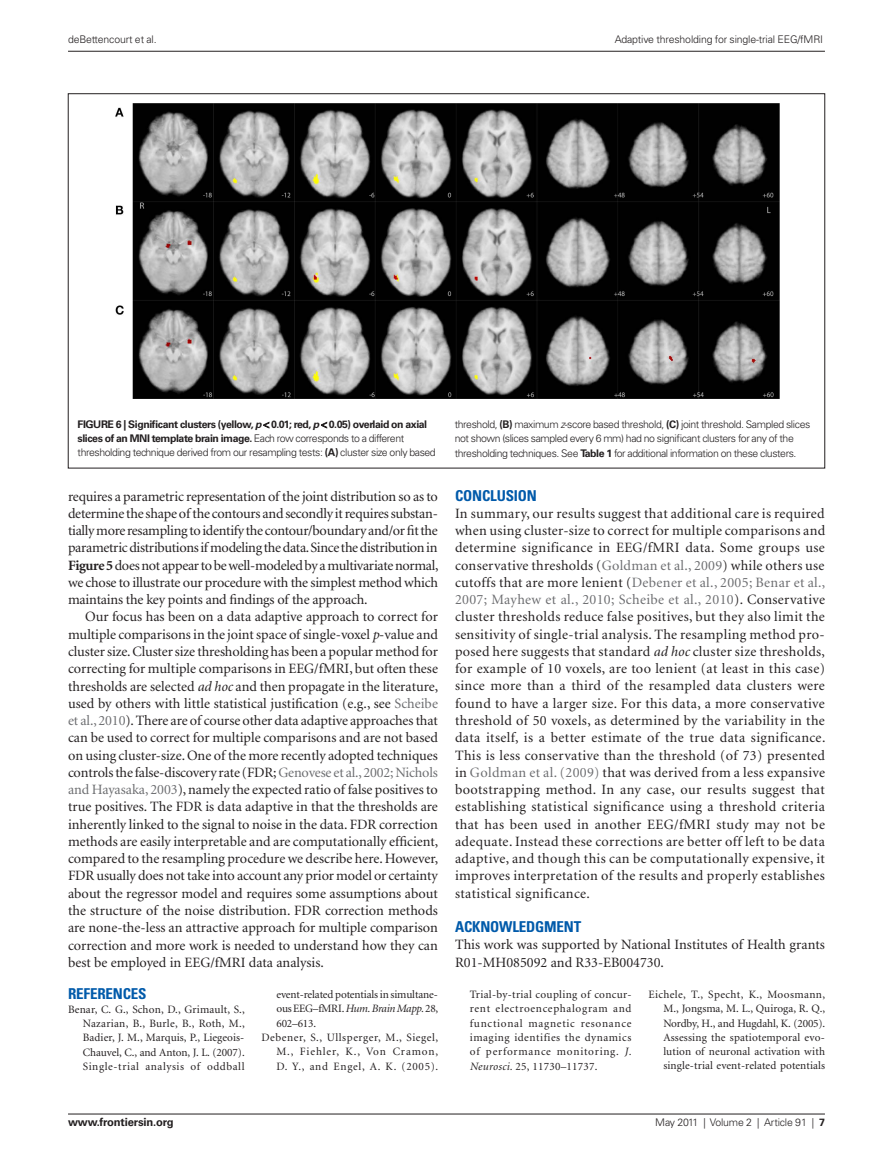
<style>
.page{position:relative;width:893px;height:1170px;background:#fff}
.page>*{position:absolute;margin:0;border:0;box-sizing:border-box;transform-origin:0 0}
.t1{font:700 condensed 15px "Univers";letter-spacing:-.01em;color:#015aaa}
.t2{font:14.25px/17.2px "Minion";color:#231f20;text-align:justify}
.t3{font:11.25px/14.2px "Minion";letter-spacing:.025em;color:#231f20;text-align:justify}
.t4{font:11.25px "Minion";letter-spacing:-.01em;color:#231f20}
.t5{font:11.25px "Minion";letter-spacing:.05em;color:#231f20}
.t6{font:11.25px "Minion";letter-spacing:-.02em;color:#231f20}
.t7{font:11.25px "Minion";letter-spacing:.06em;color:#231f20}
.t8{font:11.25px "Minion";letter-spacing:.075em;color:#231f20}
.t9{font:700 11.25px "Univers";letter-spacing:-.015em;color:#231f20}
.t10{font:300 10.5px/14.2px "Univers";letter-spacing:-.04em;color:#231f20}
.t11{font:300 10.5px "Univers";letter-spacing:-.015em;color:#231f20}
.s1{font-weight:700}
.s2{font-weight:700;font-style:italic}
.s3{font-style:italic}
.s4{color:#6c6d70}
</style>
<div class="page">
<img style="left:115px;top:103px;width:664px;height:295px">
<hr style="left:68px;top:51px;width:757px;height:1px;background:#231f20">
<hr style="left:68px;top:1113px;width:757px;height:1px;background:#231f20">
<svg style="left:263px;top:421px;width:7px;height:8px"></svg>
<svg style="left:321px;top:421px;width:6px;height:8px"></svg>
<p class="t11" style="left:68px;top:33px;width:90px">deBettencourt et al.</p>
<p class="t11" style="left:615px;top:33px;width:210px">Adaptive thresholding for single-trial EEG/fMRI</p>
<p class="t10" style="left:78px;top:417px;width:360px"><span class="s1">Fig ure 6 | Significant clusters (yellow,</span> <span class="s2">p</span> <span class="s1">0.01; red,</span> <span class="s2">p</span> <span class="s1">0.05) overlaid on axial slices of an MNI template brain image.</span> Each row corresponds to a different thresholding technique derived from our resampling tests: <span class="s1">(A)</span> cluster size only based</p>
<p class="t10" style="left:455px;top:417px;width:357px">threshold, <span class="s1">(B)</span> maximum <span class="s3">z</span>-score based threshold, <span class="s1">(C)</span> joint threshold. Sampled slices not shown (slices sampled every 6 mm) had no significant clusters for any of the thresholding techniques. See <span class="s1">Table 1</span> for additional information on these clusters.</p>
<p class="t2" style="left:68px;top:488px;width:372px">requires a parametric representation of the joint distribution so as to determine the shape of the contours and secondly it requires substan&shy;tially more resampling to identify the contour/boundary and/or fit the parametric distributions if modeling the data. Since the distribution in <span class="s1">Figure5</span> does not appear to be well-modeled by a multivariate normal, we chose to illustrate our procedure with the simplest method which maintains the key points and findings of the approach.</p>
<p class="t2" style="left:68px;top:608px;width:372px;text-indent:17px">Our focus has been on a data adaptive approach to correct for multiple comparisons in the joint space of single-voxel <span class="s3">p</span>-value and cluster size. Cluster size thresholding has been a popular method for correcting for multiple comparisons in EEG/fMRI, but often these thresholds are selected <span class="s3">ad hoc</span> and then propagate in the literature, used by others with little statistical justification (e.g., see <span class="s4">Scheibe et al., 2010</span>). There are of course other data adaptive approaches that can be used to correct for multiple comparisons and are not based on using cluster-size. One of the more recently adopted techniques controls the false-discovery rate (FDR; <span class="s4">Genovese et al., 2002; Nichols and Hayasaka, 2003</span>), namely the expected ratio of false positives to true positives. The FDR is data adaptive in that the thresholds are inherently linked to the signal to noise in the data. FDR correction methods are easily interpretable and are computationally efficient, compared to the resampling procedure we describe here. However, FDR usually does not take into account any prior model or certainty about the regressor model and requires some assumptions about the structure of the noise distribution. FDR correction methods are none-the-less an attractive approach for multiple comparison correction and more work is needed to understand how they can best be employed in EEG/fMRI data analysis.</p>
<p class="t1" style="left:68px;top:983px;width:80px">REFERENCES</p>
<p class="t3" style="left:83px;top:1002px;width:163px;text-indent:-15px">Benar, C. G., Schon, D., Grimault, S., Nazarian, B., Burle, B., Roth, M., Badier, J. M., Marquis, P., Liegeois-Chauvel, C., and Anton, J. L. (2007).<br>Single-trial analysis of oddball</p>
<p class="t4" style="left:276px;top:988px;width:163px">event-related potentials in simultane-</p>
<p class="t6" style="left:276px;top:1003px;width:163px">ous EEG–fMRI. <span class="s3">Hum. Brain Mapp.</span> 28,</p>
<p class="t3" style="left:276px;top:1016px;width:41px">602–613.</p>
<p class="t5" style="left:261px;top:1031px;width:178px">Debener, S., Ullsperger, M., Siegel,</p>
<p class="t8" style="left:276px;top:1046px;width:163px">M., Fiehler, K., Von Cramon,</p>
<p class="t7" style="left:276px;top:1060px;width:163px">D. Y., and Engel, A. K. (2005).</p>
<p class="t1" style="left:455px;top:486px;width:83px">CONCLUSION</p>
<p class="t2" style="left:455px;top:505px;width:372px">In summary, our results suggest that additional care is required when using cluster-size to correct for multiple comparisons and determine significance in EEG/fMRI data. Some groups use conservative thresholds (<span class="s4">Goldman et al., 2009</span>) while others use cutoffs that are more lenient (<span class="s4">Debener et al., 2005; Benar et al., 2007; Mayhew et al., 2010; Scheibe et al., 2010</span>). Conservative cluster thresholds reduce false positives, but they also limit the sensitivity of single-trial analysis. The resampling method pro&shy;posed here suggests that standard <span class="s3">ad hoc</span> cluster size thresholds, for example of 10 voxels, are too lenient (at least in this case) since more than a third of the resampled data clusters were found to have a larger size. For this data, a more conservative threshold of 50 voxels, as determined by the variability in the data itself, is a better estimate of the true data significance.<br>This is less conservative than the threshold (of 73) presented in <span class="s4">Goldman et al. (2009)</span> that was derived from a less expansive bootstrapping method. In any case, our results suggest that establishing statistical significance using a threshold criteria that has been used in another EEG/fMRI study may not be adequate. Instead these corrections are better off left to be data adaptive, and though this can be computationally expensive, it improves interpretation of the results and properly establishes statistical significance.</p>
<p class="t1" style="left:455px;top:917px;width:128px">ACKNOWLEDGMENT</p>
<p class="t2" style="left:455px;top:936px;width:371px">This work was supported by National Institutes of Health grants<br>R01-MH085092 and R33-EB004730.</p>
<p class="t3" style="left:470px;top:987px;width:163px">Trial-by-trial coupling of concur&shy;rent electroencephalogram and functional magnetic resonance imaging identifies the dynamics of performance monitoring. <span class="s3">J.<br>Neurosci.</span> 25, 11730–11737.</p>
<p class="t3" style="left:663px;top:987px;width:163px;text-indent:-15px">Eichele, T., Specht, K., Moosmann, M., Jongsma, M. L., Quiroga, R. Q., Nordby, H., and Hugdahl, K. (2005).<br>Assessing the spatiotemporal evo&shy;lution of neuronal activation with single-trial event-related potentials</p>
<p class="t9" style="left:68px;top:1115px;width:107px">www.frontiersin.org</p>
<p class="t11" style="left:655px;top:1115px;width:171px">May 2011 | Volume 2 | Article 91 | <span class="s1">7</span></p>
</div>
